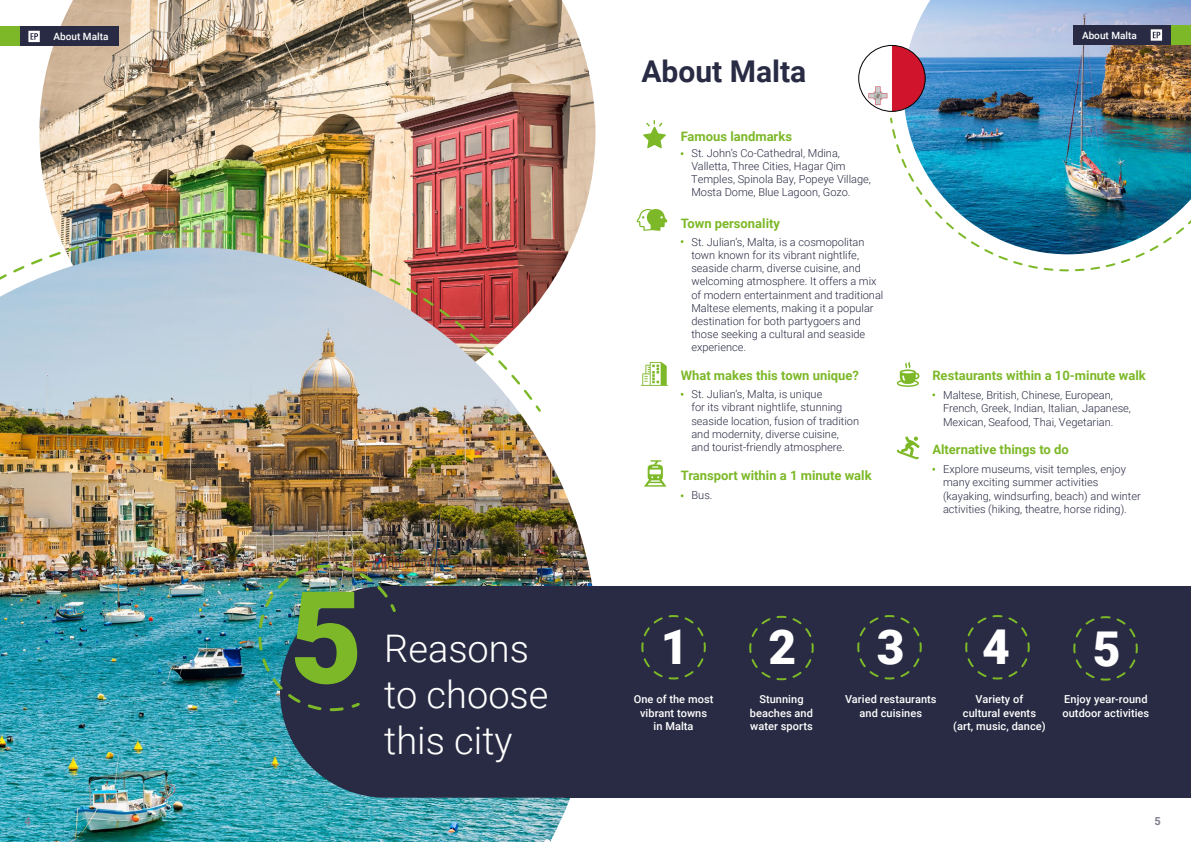
<style>
.page{position:relative;width:1191px;height:842px;background:#fff}
.page>*{position:absolute;margin:0;border:0;box-sizing:border-box;transform-origin:0 0}
.t1{font:900 48px "Roboto";color:#fff}
.t2{font:300 38px/45.6px "Roboto";color:#fff}
.t3{font:700 30px "Roboto";color:#282b43}
.t4{font:700 13px "Roboto";color:#7db828}
.t5{font:300 11px/13.2px "Roboto";color:#282b43}
.t6{font:500 11px/13.2px "Roboto";letter-spacing:.005em;color:#fff;text-align:center}
.t7{font:700 11px "Roboto";color:#827e8f}
.t8{font:500 10px "Roboto";color:#fff}
</style>
<div class="page">
<img style="left:888px;top:0;width:303px;height:271px">
<img style="left:39px;top:0;width:556px;height:247px">
<svg style="left:1046px;top:0;width:145px;height:55px;background:#818d9f"></svg>
<div style="left:3px;top:27px;width:115px;height:19px;background:#282b43"></div>
<div style="left:0;top:27px;width:19px;height:19px;background:#7db828"></div>
<svg style="left:28px;top:31px;width:12px;height:11px"></svg>
<img style="left:331px;top:247px;width:262px;height:595px">
<div style="left:564px;top:586px;width:627px;height:212px;background:#282b43"></div>
<svg style="left:641px;top:362px;width:27px;height:24px"></svg>
<svg style="left:636px;top:209px;width:31px;height:22px"></svg>
<svg style="left:643px;top:120px;width:23px;height:28px"></svg>
<svg style="left:644px;top:460px;width:22px;height:27px"></svg>
<svg style="left:896px;top:362px;width:23px;height:25px"></svg>
<svg style="left:896px;top:436px;width:23px;height:23px"></svg>
<div style="left:543px;top:586px;width:21px;height:212px;background:#282b43"></div>
<svg style="left:641px;top:615px;width:65px;height:65px"></svg>
<svg style="left:749px;top:615px;width:65px;height:66px"></svg>
<svg style="left:857px;top:615px;width:65px;height:65px"></svg>
<svg style="left:965px;top:615px;width:65px;height:65px"></svg>
<svg style="left:1073px;top:616px;width:65px;height:65px"></svg>
<img style="left:39px;top:182px;width:292px;height:71px">
<img style="left:0;top:253px;width:543px;height:589px">
<img style="left:859px;top:46px;width:66px;height:65px">
<div style="left:858px;top:45px;width:67px;height:66px;border:1px solid #000;border-radius:50%"></div>
<p class="t8" style="left:54px;top:29px;width:56px">About Malta</p>
<p class="t7" style="left:24px;top:813px;width:8px">4</p>
<h2 class="t2" style="left:384px;top:625px;width:166px">Reasons to choose this city</h2>
<h3 class="t3" style="left:641px;top:50px;width:166px">About Malta</h3>
<p class="t4" style="left:680px;top:127px;width:113px">Famous landmarks</p>
<p class="t5" style="left:691px;top:146px;width:181px">St. John’s Co-Cathedral, Mdina, Valletta, Three Cities, Hagar Qim Temples, Spinola Bay, Popeye Village, Mosta Dome, Blue Lagoon, Gozo.</p>
<p class="t4" style="left:680px;top:214px;width:101px">Town personality</p>
<p class="t5" style="left:691px;top:235px;width:193px">St. Julian’s, Malta, is a cosmopolitan town known for its vibrant nightlife, seaside charm, diverse cuisine, and welcoming atmosphere. It offers a mix of modern entertainment and traditional Maltese elements, making it a popular destination for both partygoers and those seeking a cultural and seaside experience.</p>
<p class="t4" style="left:680px;top:366px;width:180px">What makes this town unique?</p>
<p class="t5" style="left:691px;top:387px;width:169px">St. Julian’s, Malta, is unique<br>for its vibrant nightlife, stunning seaside location, fusion of tradition and modernity, diverse cuisine, and tourist-friendly atmosphere.</p>
<p class="t4" style="left:680px;top:466px;width:192px">Transport within a 1 minute walk</p>
<p class="t5" style="left:691px;top:488px;width:22px">Bus.</p>
<p class="t8" style="left:1082px;top:28px;width:56px">About Malta</p>
<p class="t4" style="left:932px;top:367px;width:215px">Restaurants within a 10-minute walk</p>
<p class="t5" style="left:943px;top:388px;width:189px">Maltese, British, Chinese, European,<br>French, Greek, Indian, Italian, Japanese,<br>Mexican, Seafood, Thai, Vegetarian.</p>
<p class="t4" style="left:932px;top:441px;width:138px">Alternative things to do</p>
<p class="t5" style="left:943px;top:462px;width:199px">Explore museums, visit temples, enjoy many exciting summer activities (kayaking, windsurfing, beach) and winter activities (hiking, theatre, horse riding).</p>
<h1 class="t1" style="left:661px;top:613px;width:29px">1</h1>
<h1 class="t1" style="left:768px;top:613px;width:29px">2</h1>
<h1 class="t1" style="left:877px;top:613px;width:29px">3</h1>
<h1 class="t1" style="left:982px;top:613px;width:29px">4</h1>
<h1 class="t1" style="left:1092px;top:615px;width:29px">5</h1>
<p class="t6" style="left:634px;top:692px;width:81px">One of the most vibrant towns<br>in Malta</p>
<p class="t6" style="left:750px;top:692px;width:65px">Stunning beaches and water sports</p>
<p class="t6" style="left:845px;top:692px;width:93px">Varied restaurants and cuisines</p>
<p class="t6" style="left:953px;top:692px;width:94px">Variety of<br>cultural events (art, music, dance)</p>
<p class="t6" style="left:1062px;top:692px;width:88px;text-align:left">Enjoy year-round outdoor activities</p>
<p class="t7" style="left:1154px;top:813px;width:8px">5</p>
</div>
